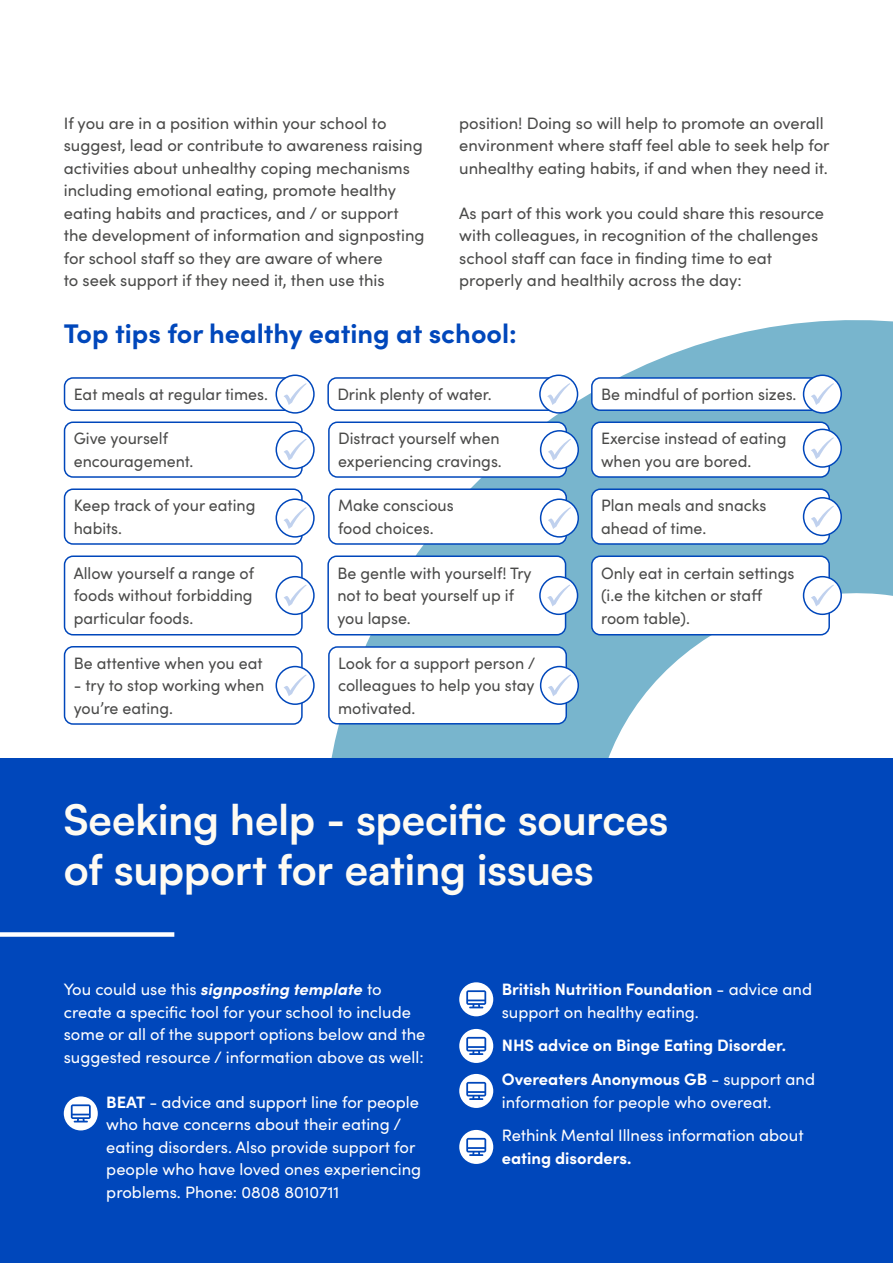
<style>
.page{position:relative;width:893px;height:1263px;background:#fff}
.page>*{position:absolute;margin:0;border:0;box-sizing:border-box;transform-origin:0 0}
.t1{font:700 42px/49.5px "Satoshi";color:#fefbf2}
.t2{font:700 27px "Sofia Pro";color:#0047bb}
.t3{font:16.5px/22.5px "Sofia Pro";color:#4a4a49}
.t4{font:16.5px/22.5px "Sofia Pro";color:#fff}
.t5{font:700 16.5px/33.8px "Sofia Pro";color:#fff}
.s1{font-weight:700;font-style:italic}
.s2{font-weight:700}
.s3{font-weight:400}
</style>
<div class="page">
<svg style="left:269px;top:320px;width:624px;height:439px"></svg>
<div style="left:0;top:759px;width:893px;height:504px;background:#0047bb"></div>
<div style="left:64px;top:1096px;width:34px;height:34px;background:#fff;border-radius:50%"></div>
<svg style="left:71px;top:1104px;width:20px;height:18px"></svg>
<div style="left:459px;top:982px;width:34px;height:34px;background:#fff;border-radius:50%"></div>
<svg style="left:466px;top:990px;width:20px;height:18px"></svg>
<div style="left:459px;top:1029px;width:34px;height:34px;background:#fff;border-radius:50%"></div>
<svg style="left:466px;top:1037px;width:20px;height:18px"></svg>
<div style="left:459px;top:1074px;width:34px;height:34px;background:#fff;border-radius:50%"></div>
<svg style="left:466px;top:1082px;width:20px;height:18px"></svg>
<div style="left:459px;top:1130px;width:34px;height:34px;background:#fff;border-radius:50%"></div>
<svg style="left:466px;top:1138px;width:20px;height:18px"></svg>
<div style="left:0;top:932px;width:174px;height:5px;background:#fff"></div>
<div style="left:65px;top:556px;width:237px;height:79px;background:#fff;border-radius:9px"></div>
<div style="left:64px;top:555px;width:239px;height:80px;border:2px solid #0047bb;border-radius:9px"></div>
<div style="left:276px;top:577px;width:38px;height:37px;background:#fff;border-radius:50%"></div>
<div style="left:276px;top:576px;width:39px;height:39px;border:2px solid #0047bb;border-radius:50%"></div>
<svg style="left:284px;top:585px;width:23px;height:21px"></svg>
<div style="left:328px;top:556px;width:238px;height:79px;background:#fff;border-radius:9px"></div>
<div style="left:327px;top:555px;width:239px;height:80px;border:2px solid #0047bb;border-radius:9px"></div>
<div style="left:540px;top:577px;width:38px;height:37px;background:#fff;border-radius:50%"></div>
<div style="left:539px;top:576px;width:39px;height:39px;border:2px solid #0047bb;border-radius:50%"></div>
<svg style="left:547px;top:584px;width:23px;height:22px"></svg>
<div style="left:592px;top:556px;width:237px;height:79px;background:#fff;border-radius:9px"></div>
<div style="left:591px;top:555px;width:239px;height:80px;border:2px solid #0047bb;border-radius:9px"></div>
<div style="left:804px;top:577px;width:37px;height:37px;background:#fff;border-radius:50%"></div>
<div style="left:803px;top:576px;width:39px;height:39px;border:2px solid #0047bb;border-radius:50%"></div>
<svg style="left:811px;top:584px;width:23px;height:22px"></svg>
<div style="left:592px;top:489px;width:237px;height:55px;background:#fff;border-radius:9px"></div>
<div style="left:591px;top:488px;width:239px;height:57px;border:2px solid #0047bb;border-radius:9px"></div>
<div style="left:804px;top:498px;width:37px;height:37px;background:#fff;border-radius:50%"></div>
<div style="left:803px;top:497px;width:39px;height:39px;border:2px solid #0047bb;border-radius:50%"></div>
<svg style="left:811px;top:506px;width:23px;height:22px"></svg>
<div style="left:329px;top:489px;width:237px;height:55px;background:#fff;border-radius:9px"></div>
<div style="left:328px;top:488px;width:239px;height:57px;border:2px solid #0047bb;border-radius:9px"></div>
<div style="left:541px;top:499px;width:37px;height:38px;background:#fff;border-radius:50%"></div>
<div style="left:540px;top:498px;width:39px;height:40px;border:2px solid #0047bb;border-radius:50%"></div>
<svg style="left:548px;top:507px;width:23px;height:22px"></svg>
<div style="left:65px;top:489px;width:237px;height:55px;background:#fff;border-radius:9px"></div>
<div style="left:64px;top:488px;width:239px;height:57px;border:2px solid #0047bb;border-radius:9px"></div>
<div style="left:276px;top:499px;width:38px;height:38px;background:#fff;border-radius:50%"></div>
<div style="left:276px;top:498px;width:39px;height:40px;border:2px solid #0047bb;border-radius:50%"></div>
<svg style="left:284px;top:507px;width:23px;height:22px"></svg>
<div style="left:329px;top:422px;width:237px;height:55px;background:#fff;border-radius:9px"></div>
<div style="left:328px;top:421px;width:239px;height:57px;border:2px solid #0047bb;border-radius:9px"></div>
<div style="left:541px;top:431px;width:37px;height:37px;background:#fff;border-radius:50%"></div>
<div style="left:540px;top:430px;width:39px;height:39px;border:2px solid #0047bb;border-radius:50%"></div>
<svg style="left:548px;top:439px;width:23px;height:22px"></svg>
<div style="left:65px;top:422px;width:237px;height:55px;background:#fff;border-radius:9px"></div>
<div style="left:64px;top:421px;width:239px;height:57px;border:2px solid #0047bb;border-radius:9px"></div>
<div style="left:276px;top:431px;width:38px;height:37px;background:#fff;border-radius:50%"></div>
<div style="left:276px;top:430px;width:39px;height:39px;border:2px solid #0047bb;border-radius:50%"></div>
<svg style="left:284px;top:439px;width:23px;height:22px"></svg>
<div style="left:592px;top:422px;width:237px;height:55px;background:#fff;border-radius:9px"></div>
<div style="left:591px;top:421px;width:239px;height:57px;border:2px solid #0047bb;border-radius:9px"></div>
<div style="left:804px;top:429px;width:37px;height:38px;background:#fff;border-radius:50%"></div>
<div style="left:803px;top:429px;width:39px;height:39px;border:2px solid #0047bb;border-radius:50%"></div>
<svg style="left:811px;top:437px;width:23px;height:22px"></svg>
<div style="left:65px;top:378px;width:237px;height:32px;background:#fff;border-radius:9px"></div>
<div style="left:64px;top:377px;width:239px;height:34px;border:2px solid #0047bb;border-radius:9px"></div>
<div style="left:276px;top:375px;width:38px;height:38px;background:#fff;border-radius:50%"></div>
<div style="left:276px;top:374px;width:39px;height:40px;border:2px solid #0047bb;border-radius:50%"></div>
<svg style="left:284px;top:383px;width:23px;height:22px"></svg>
<div style="left:328px;top:378px;width:238px;height:32px;background:#fff;border-radius:9px"></div>
<div style="left:327px;top:377px;width:239px;height:34px;border:2px solid #0047bb;border-radius:9px"></div>
<div style="left:540px;top:375px;width:38px;height:38px;background:#fff;border-radius:50%"></div>
<div style="left:539px;top:374px;width:39px;height:40px;border:2px solid #0047bb;border-radius:50%"></div>
<svg style="left:547px;top:383px;width:23px;height:22px"></svg>
<div style="left:592px;top:378px;width:237px;height:32px;background:#fff;border-radius:9px"></div>
<div style="left:591px;top:377px;width:239px;height:34px;border:2px solid #0047bb;border-radius:9px"></div>
<div style="left:804px;top:375px;width:37px;height:38px;background:#fff;border-radius:50%"></div>
<div style="left:803px;top:374px;width:39px;height:40px;border:2px solid #0047bb;border-radius:50%"></div>
<svg style="left:811px;top:383px;width:23px;height:22px"></svg>
<div style="left:65px;top:647px;width:237px;height:77px;background:#fff;border-radius:9px"></div>
<div style="left:64px;top:646px;width:239px;height:79px;border:2px solid #0047bb;border-radius:9px"></div>
<div style="left:276px;top:666px;width:38px;height:38px;background:#fff;border-radius:50%"></div>
<div style="left:276px;top:666px;width:39px;height:39px;border:2px solid #0047bb;border-radius:50%"></div>
<svg style="left:284px;top:674px;width:23px;height:22px"></svg>
<div style="left:329px;top:647px;width:237px;height:77px;background:#fff;border-radius:9px"></div>
<div style="left:328px;top:646px;width:239px;height:78px;border:2px solid #0047bb;border-radius:9px"></div>
<div style="left:541px;top:666px;width:37px;height:38px;background:#fff;border-radius:50%"></div>
<div style="left:540px;top:666px;width:39px;height:39px;border:2px solid #0047bb;border-radius:50%"></div>
<svg style="left:548px;top:674px;width:23px;height:22px"></svg>
<p class="t3" style="left:64px;top:111px;width:362px">If you are in a position within your school to suggest, lead or contribute to awareness raising activities about unhealthy coping mechanisms including emotional eating, promote healthy eating habits and practices, and / or support the development of information and signposting for school staff so they are aware of where<br>to seek support if they need it, then use this</p>
<p class="t3" style="left:459px;top:111px;width:372px">position! Doing so will help to promote an overall environment where staff feel able to seek help for unhealthy eating habits, if and when they need it.</p>
<p class="t3" style="left:459px;top:201px;width:366px">As part of this work you could share this resource with colleagues, in recognition of the challenges school staff can face in finding time to eat properly and healthily across the day:</p>
<h2 class="t2" style="left:64px;top:312px;width:455px">Top tips for healthy eating at school:</h2>
<p class="t3" style="left:74px;top:382px;width:196px">Eat meals at regular times.</p>
<p class="t3" style="left:337px;top:382px;width:156px">Drink plenty of water.</p>
<p class="t3" style="left:601px;top:382px;width:197px">Be mindful of portion sizes.</p>
<p class="t3" style="left:74px;top:426px;width:121px">Give yourself encouragement.</p>
<p class="t3" style="left:601px;top:426px;width:187px">Exercise instead of eating when you are bored.</p>
<p class="t3" style="left:338px;top:426px;width:165px">Distract yourself when experiencing cravings.</p>
<p class="t3" style="left:74px;top:493px;width:183px">Keep track of your eating habits.</p>
<p class="t3" style="left:338px;top:493px;width:117px">Make conscious food choices.</p>
<p class="t3" style="left:601px;top:493px;width:167px">Plan meals and snacks ahead of time.</p>
<p class="t3" style="left:74px;top:561px;width:182px;text-align:justify">Allow yourself a range of foods without forbidding particular foods.</p>
<p class="t3" style="left:337px;top:561px;width:196px">Be gentle with yourself! Try not to beat yourself up if you lapse.</p>
<p class="t3" style="left:601px;top:561px;width:195px">Only eat in certain settings (i.e the kitchen or staff room table).</p>
<p class="t3" style="left:74px;top:651px;width:190px">Be attentive when you eat</p>
<p class="t3" style="left:74px;top:673px;width:192px">- try to stop working when you’re eating.</p>
<p class="t3" style="left:338px;top:651px;width:199px;text-align:justify">Look for a support person / colleagues to help you stay motivated.</p>
<h1 class="t1" style="left:64px;top:792px;width:606px">Seeking help - specific sources of support for eating issues</h1>
<p class="t4" style="left:64px;top:977px;width:363px">You could use this <span class="s1">signposting template</span> to create a specific tool for your school to include some or all of the support options below and the suggested resource / information above as well:</p>
<p class="t4" style="left:106px;top:1090px;width:316px"><span class="s2">BEAT</span> - advice and support line for people who have concerns about their eating / eating disorders. Also provide support for people who have loved ones experiencing problems. Phone: 0808 8010711</p>
<p class="t4" style="left:502px;top:977px;width:312px"><span class="s2">British Nutrition Foundation</span> - advice and support on healthy eating.</p>
<p class="t5" style="left:502px;top:1027px;width:315px">NHS advice on Binge Eating Disorder.<br>Overeaters Anonymous GB <span class="s3">- support and</span></p>
<p class="t4" style="left:502px;top:1084px;width:303px;line-height:33.8px">information for people who overeat.<br>Rethink Mental Illness information about</p>
<p class="t5" style="left:502px;top:1140px;width:131px">eating disorders.</p>
</div>
